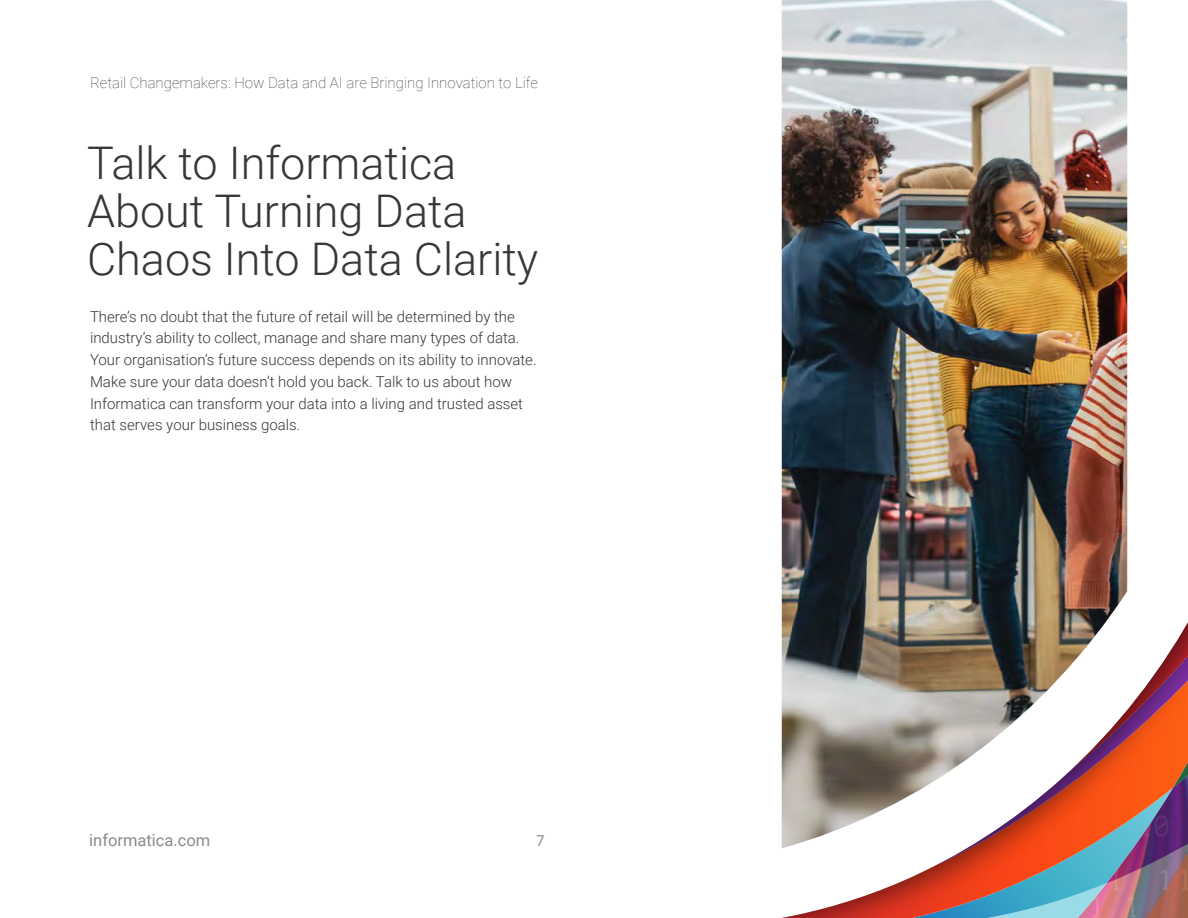
<style>
.page{position:relative;width:1188px;height:918px;background:#fff}
.page>*{position:absolute;margin:0;border:0;box-sizing:border-box;transform-origin:0 0}
.t1{font:300 45px/48px "Roboto";color:#373737}
.t2{font:16.5px "Roboto";color:#888b8d}
.t3{font:300 15px/21.8px "Roboto";color:#373737}
.t4{font:100 15px "Roboto";color:#373737}
.t5{font:15px "Roboto";color:#888b8d}
</style>
<div class="page">
<svg style="left:782px;top:622px;width:406px;height:296px"></svg>
<img style="left:782px;top:0;width:345px;height:848px">
<p class="t4" style="left:90px;top:72px;width:450px">Retail Changemakers: How Data and AI are Bringing Innovation to Life</p>
<h1 class="t1" style="left:87px;top:137px;width:453px">Talk to Informatica<br>About Turning Data<br>Chaos Into Data Clarity</h1>
<p class="t3" style="left:90px;top:305px;width:448px">There’s no doubt that the future of retail will be determined by the industry’s ability to collect, manage and share many types of data.<br>Your organisation’s future success depends on its ability to innovate.<br>Make sure your data doesn’t hold you back. Talk to us about how Informatica can transform your data into a living and trusted asset that serves your business goals.</p>
<p class="t2" style="left:89px;top:829px;width:123px">informatica.com</p>
<p class="t5" style="left:536px;top:830px;width:10px">7</p>
</div>
